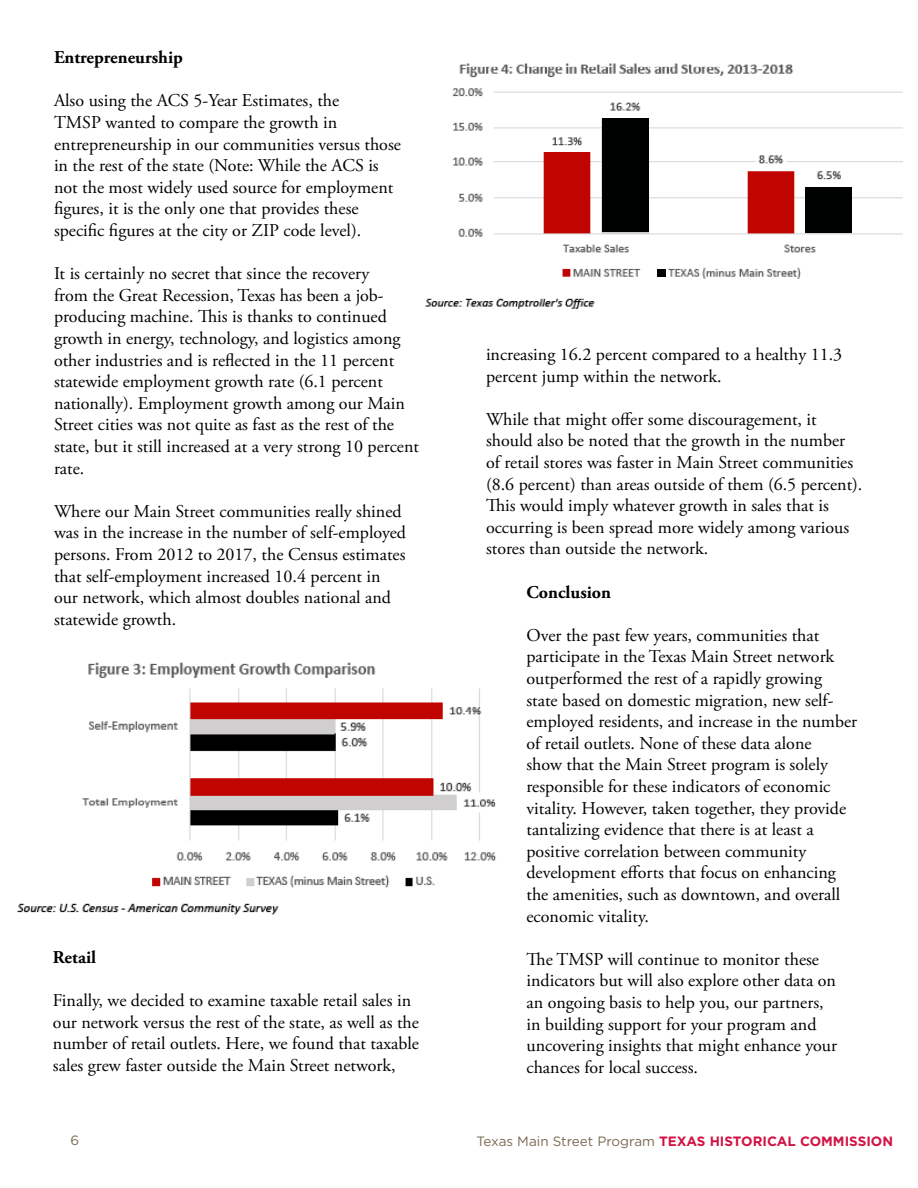
<style>
.page{position:relative;width:918px;height:1188px;background:#fff}
.page>*{position:absolute;margin:0;border:0;box-sizing:border-box;transform-origin:0 0}
.t1{font:18px/21.6px "Adobe Garamond Pro";color:#000}
.t2{font:700 18px "Adobe Garamond Pro";color:#000}
.t3{font:700 13.5px "Gotham";color:#d21242}
.t4{font:13.5px "Gotham";color:#7c6a55}
.s1{font-weight:400;color:#7c6a55}
</style>
<div class="page">
<img style="left:17px;top:662px;width:479px;height:253px">
<img style="left:425px;top:63px;width:478px;height:246px">
<div style="left:602px;top:119px;width:47px;height:113px;background:#000101"></div>
<div style="left:805px;top:187px;width:47px;height:46px;background:#000101"></div>
<div style="left:658px;top:269px;width:8px;height:7px;background:#000101"></div>
<p class="t2" style="left:54px;top:47px;width:130px">Entrepreneurship</p>
<p class="t1" style="left:54px;top:90px;width:348px">Also using the ACS 5-Year Estimates, the<br>TMSP wanted to compare the growth in entrepreneurship in our communities versus those in the rest of the state (Note: While the ACS is not the most widely used source for employment figures, it is the only one that provides these specific figures at the city or ZIP code level).</p>
<p class="t1" style="left:54px;top:263px;width:366px">It is certainly no secret that since the recovery<br>from the Great Recession, Texas has been a job&shy;producing machine. This is thanks to continued growth in energy, technology, and logistics among other industries and is reflected in the 11 percent statewide employment growth rate (6.1 percent nationally). Employment growth among our Main Street cities was not quite as fast as the rest of the state, but it still increased at a very strong 10 percent rate.</p>
<p class="t1" style="left:54px;top:501px;width:354px">Where our Main Street communities really shined was in the increase in the number of self-employed persons. From 2012 to 2017, the Census estimates that self-employment increased 10.4 percent in our network, which almost doubles national and statewide growth.</p>
<p class="t2" style="left:53px;top:947px;width:45px">Retail</p>
<p class="t1" style="left:53px;top:990px;width:368px">Finally, we decided to examine taxable retail sales in our network versus the rest of the state, as well as the number of retail outlets. Here, we found that taxable sales grew faster outside the Main Street network,</p>
<p class="t1" style="left:486px;top:344px;width:358px">increasing 16.2 percent compared to a healthy 11.3 percent jump within the network.</p>
<p class="t1" style="left:486px;top:409px;width:378px">While that might offer some discouragement, it should also be noted that the growth in the number of retail stores was faster in Main Street communities (8.6 percent) than areas outside of them (6.5 percent).<br>This would imply whatever growth in sales that is occurring is been spread more widely among various stores than outside the network.</p>
<p class="t2" style="left:526px;top:581px;width:86px">Conclusion</p>
<p class="t1" style="left:526px;top:625px;width:332px">Over the past few years, communities that participate in the Texas Main Street network outperformed the rest of a rapidly growing state based on domestic migration, new self&shy;employed residents, and increase in the number of retail outlets. None of these data alone<br>show that the Main Street program is solely responsible for these indicators of economic vitality. However, taken together, they provide tantalizing evidence that there is at least a positive correlation between community development efforts that focus on enhancing the amenities, such as downtown, and overall economic vitality.</p>
<p class="t1" style="left:526px;top:949px;width:312px">The TMSP will continue to monitor these indicators but will also explore other data on an ongoing basis to help you, our partners, in building support for your program and uncovering insights that might enhance your chances for local success.</p>
<p class="t4" style="left:71px;top:1131px;width:10px">6</p>
<p class="t3" style="left:477px;top:1133px;width:418px"><span class="s1">Texas Main Street Program</span> TEXAS HISTORICAL COMMISSION</p>
</div>
